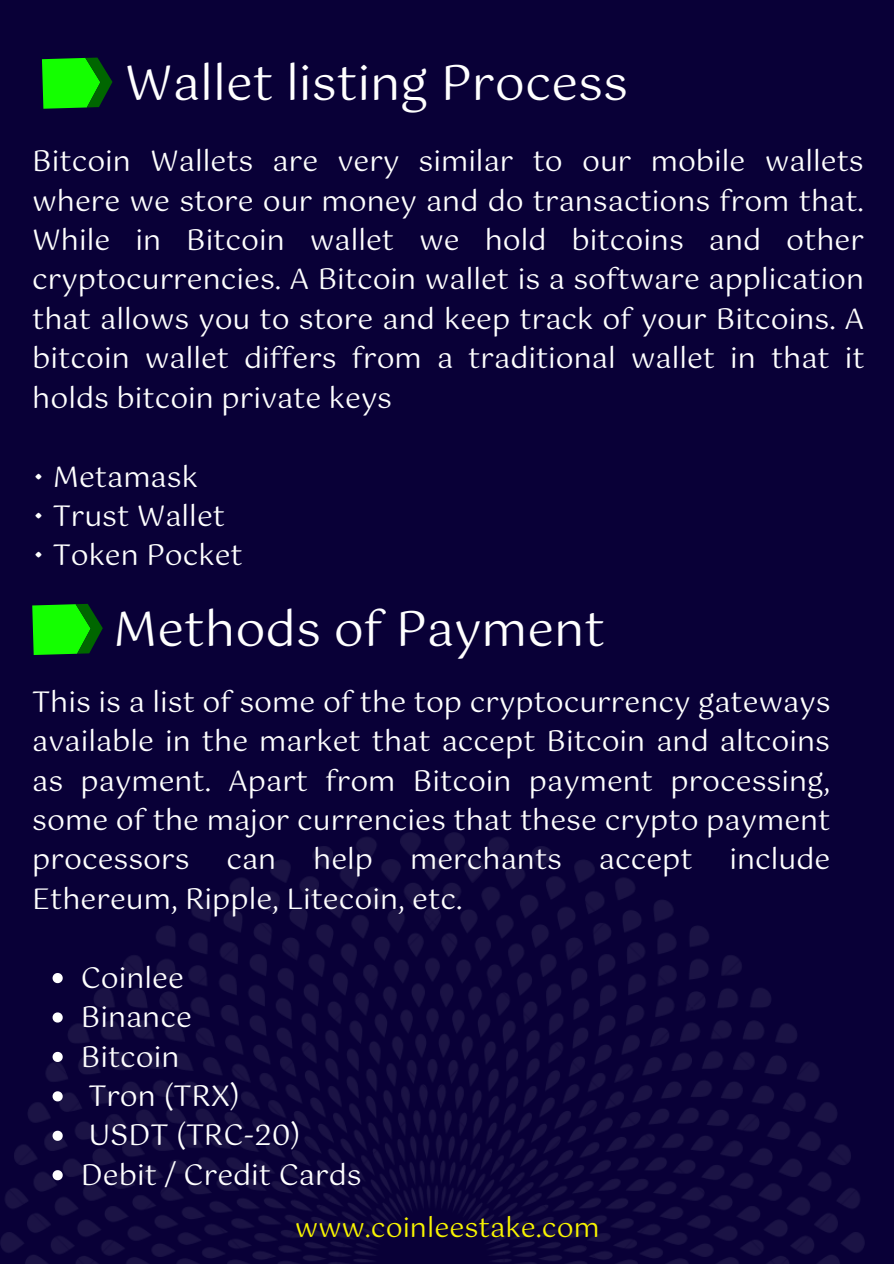
<style>
.page{position:relative;width:894px;height:1264px;background:#fff}
.page>*{position:absolute;margin:0;border:0;box-sizing:border-box;transform-origin:0 0}
.t1{font:48px "Gotu";color:#fff}
.t2{font:28.5px/39.5px "Gotu";color:#fff;text-align:justify}
.t3{font:27px "Gotu";color:#f8f400}
</style>
<div class="page">
<div style="left:0;top:0;width:893px;height:1263px;background:#090037"></div>
<img style="left:0;top:832px;width:864px;height:431px">
<svg style="left:53px;top:973px;width:10px;height:10px"></svg>
<svg style="left:53px;top:1012px;width:10px;height:10px"></svg>
<svg style="left:53px;top:1051px;width:10px;height:10px"></svg>
<svg style="left:53px;top:1091px;width:10px;height:10px"></svg>
<svg style="left:53px;top:1130px;width:10px;height:10px"></svg>
<svg style="left:53px;top:1170px;width:10px;height:10px"></svg>
<svg style="left:42px;top:57px;width:71px;height:52px;background:#0ebd08"></svg>
<svg style="left:32px;top:603px;width:71px;height:52px;background:#0ebd08"></svg>
<h1 class="t1" style="left:124px;top:55px;width:505px">Wallet listing Process</h1>
<p class="t2" style="left:32px;top:141px;width:833px">Bitcoin Wallets are very similar to our mobile wallets where we store our money and do transactions from that.<br>While in Bitcoin wallet we hold bitcoins and other cryptocurrencies. A Bitcoin wallet is a software application that allows you to store and keep track of your Bitcoins. A bitcoin wallet differs from a traditional wallet in that it holds bitcoin private keys</p>
<p class="t2" style="left:32px;top:457px;width:167px">• Metamask</p>
<p class="t2" style="left:32px;top:496px;width:194px">• Trust Wallet</p>
<p class="t2" style="left:32px;top:536px;width:212px">• Token Pocket</p>
<h1 class="t1" style="left:113px;top:601px;width:493px">Methods of Payment</h1>
<p class="t2" style="left:32px;top:682px;width:799px">This is a list of some of the top cryptocurrency gateways available in the market that accept Bitcoin and altcoins as payment. Apart from Bitcoin payment processing, some of the major currencies that these crypto payment processors</p>
<p class="t2" style="left:226px;top:839px;width:51px">can</p>
<p class="t2" style="left:313px;top:839px;width:61px">help</p>
<p class="t2" style="left:410px;top:839px;width:153px">merchants</p>
<p class="t2" style="left:598px;top:839px;width:95px">accept</p>
<p class="t2" style="left:729px;top:839px;width:102px">include</p>
<p class="t2" style="left:32px;top:879px;width:431px">Ethereum, Ripple, Litecoin, etc.</p>
<p class="t2" style="left:81px;top:958px;width:282px;text-align:left">Coinlee<br>Binance<br>Bitcoin<br>Tron (TRX)<br>USDT (TRC-20)<br>Debit / Credit Cards</p>
<p class="t3" style="left:295px;top:1211px;width:306px">www.coinleestake.com</p>
</div>
